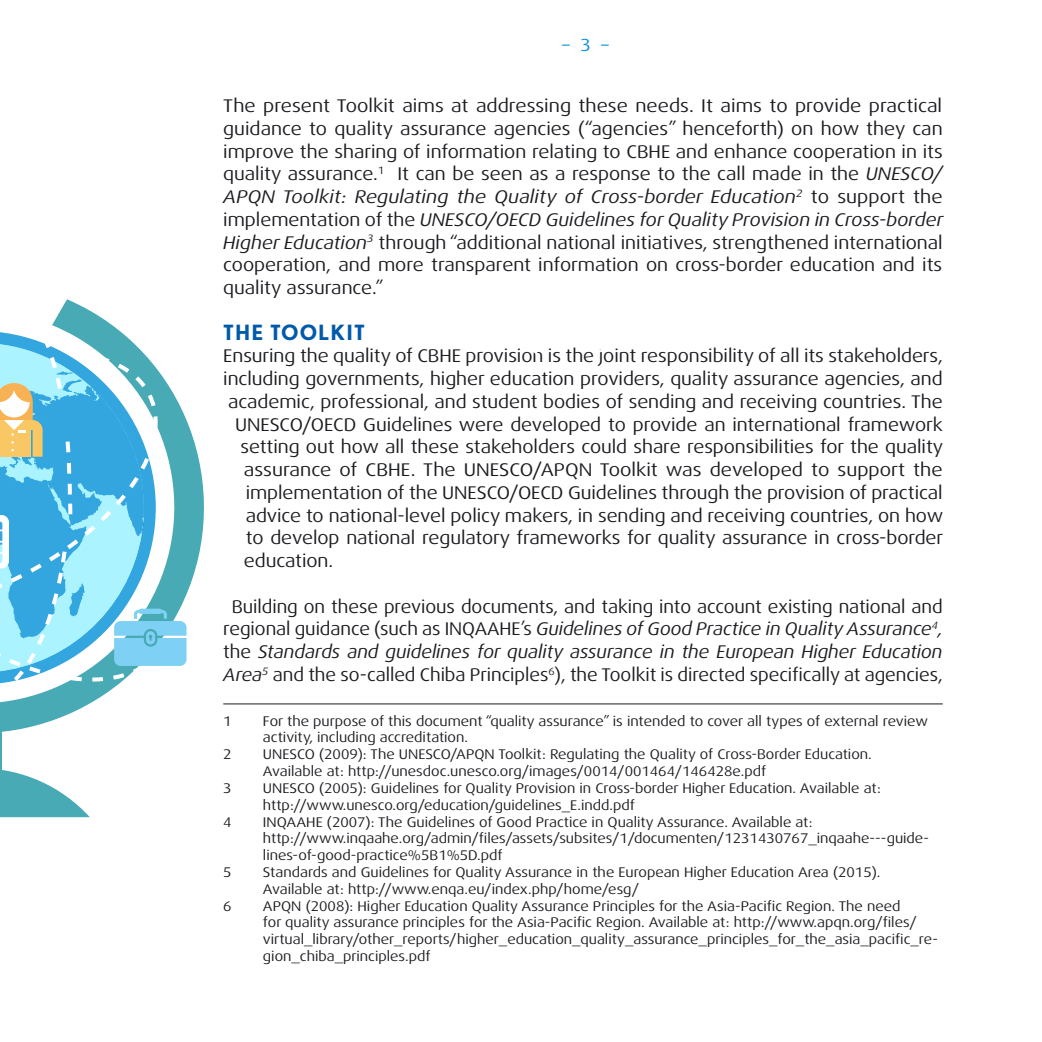
<style>
.page{position:relative;width:1042px;height:1042px;background:#fff}
.page>*{position:absolute;margin:0;border:0;box-sizing:border-box;transform-origin:0 0}
.t1{font:700 21px "Nobel";letter-spacing:.05em;color:#005aa9}
.t2{font:expanded 18.38px/22.8px "Dax OT";letter-spacing:-.005em;color:#1b1c20;text-align:justify}
.t3{font:expanded 17.5px "Dax OT";color:#008fd7}
.t4{font:expanded 14px/16.8px "Dax OT";color:#1b1c20}
.s1{font-style:italic}
</style>
<div class="page">
<hr style="left:223px;top:703px;width:720px;height:1px;background:#1b1c20">
<hr style="left:0;top:725px;width:2px;height:65px;background:#1b95a3">
<svg style="left:0;top:768px;width:90px;height:49px"></svg>
<svg style="left:0;top:299px;width:204px;height:466px"></svg>
<svg style="left:22px;top:299px;width:21px;height:11px"></svg>
<svg style="left:0;top:317px;width:186px;height:381px"></svg>
<p class="t3" style="left:562px;top:34px;width:48px">– 3 –</p>
<p class="t2" style="left:223px;top:94px;width:722px">The present Toolkit aims at addressing these needs. It aims to provide practical guidance to quality assurance agencies (“agencies” henceforth) on how they can improve the sharing of information relating to CBHE and enhance cooperation in its quality assurance.<sup>1</sup> It can be seen as a response to the call made in the <span class="s1">UNESCO/ APQN Toolkit: Regulating the Quality of Cross-border Education</span><sup>2</sup> to support the implementation of the <span class="s1">UNESCO/OECD Guidelines for Quality Provision in Cross-border Higher Education</span><sup>3</sup> through “additional national initiatives, strengthened international cooperation, and more transparent information on cross-border education and its quality assurance.”</p>
<p class="t1" style="left:223px;top:319px;width:142px">THE TOOLKIT</p>
<p class="t2" style="left:223px;top:345px;width:721px">Ensuring the quality of CBHE provision is the joint responsibility of all its stakeholders,</p>
<p class="t2" style="left:223px;top:367px;width:721px">including governments, higher education providers, quality assurance agencies, and</p>
<p class="t2" style="left:228px;top:390px;width:716px">academic, professional, and student bodies of sending and receiving countries. The</p>
<p class="t2" style="left:235px;top:413px;width:709px">UNESCO/OECD Guidelines were developed to provide an international framework</p>
<p class="t2" style="left:240px;top:436px;width:704px">setting out how all these stakeholders could share responsibilities for the quality</p>
<p class="t2" style="left:244px;top:458px;width:700px">assurance of CBHE. The UNESCO/APQN Toolkit was developed to support the</p>
<p class="t2" style="left:246px;top:481px;width:698px">implementation of the UNESCO/OECD Guidelines through the provision of practical</p>
<p class="t2" style="left:246px;top:504px;width:699px">advice to national-level policy makers, in sending and receiving countries, on how</p>
<p class="t2" style="left:246px;top:527px;width:699px">to develop national regulatory frameworks for quality assurance in cross-border</p>
<p class="t2" style="left:244px;top:549px;width:91px">education.</p>
<p class="t2" style="left:223px;top:595px;width:721px;text-align:center">Building on these previous documents, and taking into account existing national and regional guidance (such as INQAAHE’s <span class="s1">Guidelines of Good Practice in Quality Assurance</span><sup>4</sup><span class="s1">, </span>the <span class="s1">Standards and guidelines for quality assurance in the European Higher Education Area</span><sup>5</sup> and the so-called Chiba Principles<sup>6</sup>), the Toolkit is directed specifically at agencies,</p>
<p class="t4" style="left:223px;top:712px;width:10px">1</p>
<p class="t4" style="left:263px;top:712px;width:666px">For the purpose of this document “quality assurance” is intended to cover all types of external review activity, including accreditation.</p>
<p class="t4" style="left:223px;top:746px;width:10px">2</p>
<p class="t4" style="left:263px;top:746px;width:610px">UNESCO (2009): The UNESCO/APQN Toolkit: Regulating the Quality of Cross-Border Education.<br>Available at: http://unesdoc.unesco.org/images/0014/001464/146428e.pdf</p>
<p class="t4" style="left:223px;top:780px;width:10px">3</p>
<p class="t4" style="left:263px;top:780px;width:619px">UNESCO (2005): Guidelines for Quality Provision in Cross-border Higher Education. Available at: http://www.unesco.org/education/guidelines_E.indd.pdf</p>
<p class="t4" style="left:223px;top:813px;width:10px">4</p>
<p class="t4" style="left:263px;top:813px;width:667px">INQAAHE (2007): The Guidelines of Good Practice in Quality Assurance. Available at: http://www.inqaahe.org/admin/files/assets/subsites/1/documenten/1231430767_inqaahe---guide&shy;lines-of-good-practice%5B1%5D.pdf</p>
<p class="t4" style="left:223px;top:864px;width:10px">5</p>
<p class="t4" style="left:263px;top:864px;width:619px">Standards and Guidelines for Quality Assurance in the European Higher Education Area (2015).<br>Available at: http://www.enqa.eu/index.php/home/esg/</p>
<p class="t4" style="left:223px;top:897px;width:10px">6</p>
<p class="t4" style="left:263px;top:897px;width:676px">APQN (2008): Higher Education Quality Assurance Principles for the Asia-Pacific Region. The need<br>for quality assurance principles for the Asia-Pacific Region. Available at: http://www.apqn.org/files/ virtual_library/other_reports/higher_education_quality_assurance_principles_for_the_asia_pacific_re&shy;gion_chiba_principles.pdf</p>
</div>
